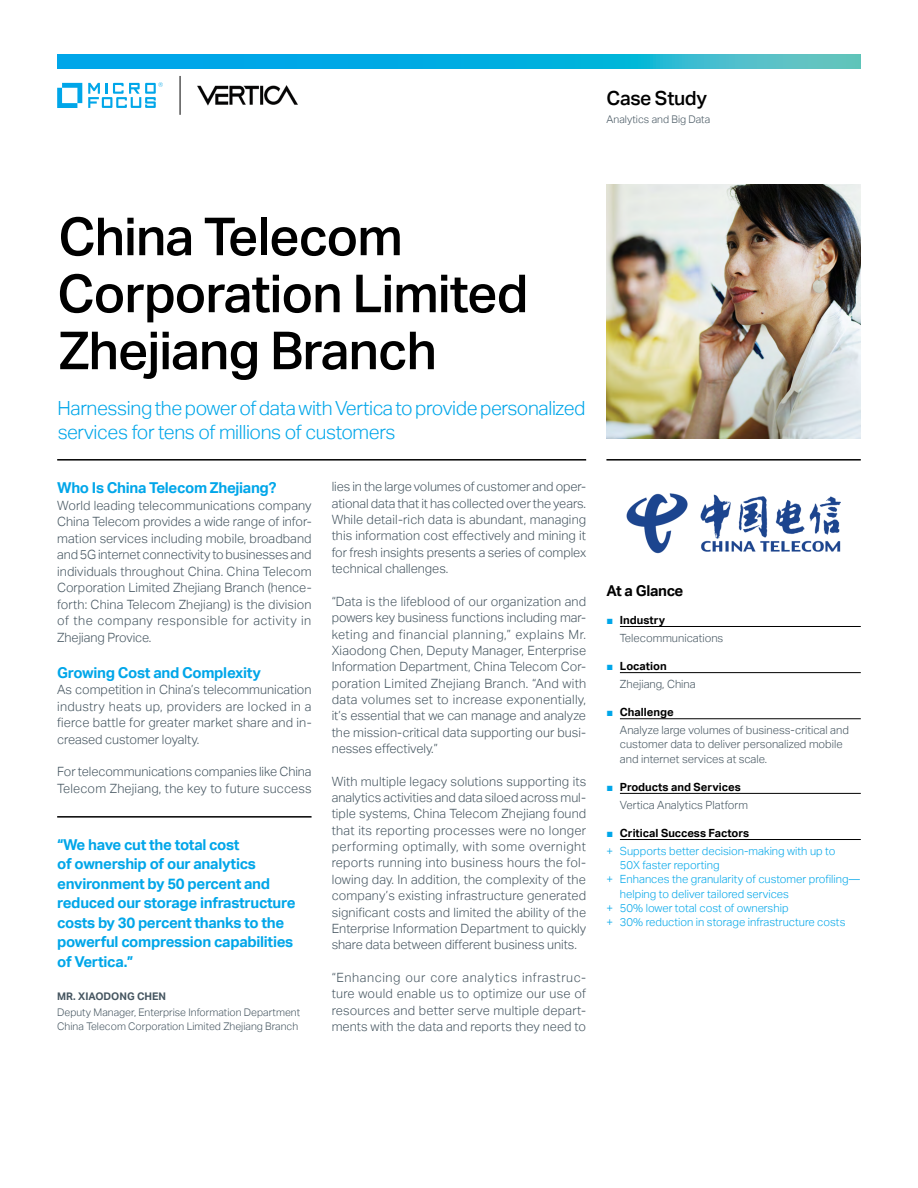
<style>
.page{position:relative;width:918px;height:1188px;background:#fff}
.page>*{position:absolute;margin:0;border:0;box-sizing:border-box;transform-origin:0 0}
.headline_35_38{font:500 52.5px/57px "Aktiv Grotesk";letter-spacing:-.02em;color:#000}
.intro1_13_16-light_b{font:300 19.5px/24px "Aktiv Grotesk";letter-spacing:-.02em;color:#00a6e9}
.collateral_name_13_1{font:500 19.5px "Aktiv Grotesk";letter-spacing:-.02em;color:#000}
.pull_quote_10_13-blu{font:700 15px/19.5px "Aktiv Grotesk";letter-spacing:-.02em;color:#00a6e9}
.subhead_10_13-blue{font:700 15px "Aktiv Grotesk";letter-spacing:-.02em;color:#00a6e9}
.body_8_5_11-grey{font:700 15px "Aktiv Grotesk";letter-spacing:-.02em;color:#00a6e9}
.subhead_10_13{font:700 15px "Aktiv Grotesk";letter-spacing:-.02em;color:#000}
.body_8_5_11-grey-2{font:300 12.75px/16.4px "Aktiv Grotesk";letter-spacing:-.005em;color:#455560;text-align:justify}
.t1{font:300 11.25px/14.2px "Aktiv Grotesk";color:#00a6e9}
.caption_7_5_9_5_inde{font:300 11.25px/14.2px "Aktiv Grotesk";color:#455560}
.t2{font:700 11.25px "Aktiv Grotesk";color:#000}
.quote_title_7_11-gre{font:300 10.5px "Aktiv Grotesk";color:#455560}
.quote_company_7_9_5{font:300 10.5px "Aktiv Grotesk";color:#455560}
.caption_7_9_5-grey{font:300 10.5px "Aktiv Grotesk";color:#455560}
.quote_name_caps_7_11{font:700 10.5px "Aktiv Grotesk";color:#455560}
.s1{font-family:"Arial";font-weight:400;color:#00a6e9}
</style>
<div class="page">
<hr style="left:57px;top:459px;width:529px;height:2px;background:#000">
<hr style="left:606px;top:459px;width:255px;height:2px;background:#000">
<img style="left:606px;top:184px;width:255px;height:255px">
<hr style="left:620px;top:626px;width:241px;height:1px;background:#000">
<hr style="left:620px;top:672px;width:241px;height:1px;background:#000">
<hr style="left:620px;top:719px;width:241px;height:1px;background:#000">
<hr style="left:620px;top:793px;width:241px;height:1px;background:#000">
<hr style="left:620px;top:839px;width:241px;height:1px;background:#000">
<hr style="left:57px;top:816px;width:255px;height:2px;background:#000">
<svg style="left:57px;top:54px;width:804px;height:15px;background:#14b0dc"></svg>
<svg style="left:57px;top:83px;width:25px;height:25px"></svg>
<svg style="left:88px;top:82px;width:75px;height:26px"></svg>
<hr style="left:180px;top:76px;width:1px;height:39px;background:#000">
<img style="left:197px;top:85px;width:101px;height:21px">
<img style="left:626px;top:493px;width:215px;height:61px">
<p class="collateral_name_13_1" style="left:607px;top:87px;width:102px">Case Study</p>
<p class="caption_7_9_5-grey" style="left:607px;top:113px;width:105px">Analytics and Big Data</p>
<p class="headline_35_38" style="left:57px;top:209px;width:473px">China Telecom<br>Corporation Limited<br>Zhejiang Branch</p>
<p class="intro1_13_16-light_b" style="left:58px;top:396px;width:530px">Harnessing the power of data with Vertica to provide personalized services for tens of millions of customers</p>
<p class="subhead_10_13-blue" style="left:57px;top:479px;width:221px">Who Is China Telecom Zhejiang?</p>
<p class="body_8_5_11-grey-2" style="left:57px;top:497px;width:256px">World leading telecommunications company China Telecom provides a wide range of infor&shy;mation services including mobile, broadband and 5G internet connectivity to businesses and individuals throughout China. China Telecom Corporation Limited Zhejiang Branch (hence&shy;forth: China Telecom Zhejiang) is the division of the company responsible for activity in Zhejiang Provice.</p>
<p class="body_8_5_11-grey" style="left:57px;top:664px;width:205px">Growing Cost and Complexity</p>
<p class="body_8_5_11-grey-2" style="left:57px;top:681px;width:256px">As competition in China’s telecommunication industry heats up, providers are locked in a fierce battle for greater market share and in&shy;creased customer loyalty.</p>
<p class="body_8_5_11-grey-2" style="left:57px;top:764px;width:256px">For telecommunications companies like China<br>Telecom Zhejiang, the key to future success</p>
<p class="pull_quote_10_13-blu" style="left:57px;top:835px;width:240px">“We have cut the total cost<br>of ownership of our analytics environment by 50 percent and reduced our storage infrastructure costs by 30 percent thanks to the powerful compression capabilities of Vertica.”</p>
<p class="quote_name_caps_7_11" style="left:57px;top:990px;width:110px">MR. XIAODONG CHEN</p>
<p class="quote_title_7_11-gre" style="left:57px;top:1006px;width:245px">Deputy Manager, Enterprise Information Department</p>
<p class="quote_company_7_9_5" style="left:57px;top:1021px;width:243px">China Telecom Corporation Limited Zhejiang Branch</p>
<p class="body_8_5_11-grey-2" style="left:332px;top:479px;width:256px">lies in the large volumes of customer and oper&shy;ational data that it has collected over the years.<br>While detail-rich data is abundant, managing this information cost effectively and mining it for fresh insights presents a series of complex technical challenges.</p>
<p class="body_8_5_11-grey-2" style="left:332px;top:593px;width:256px">“Data is the lifeblood of our organization and powers key business functions including mar&shy;keting and financial planning,” explains Mr.<br>Xiaodong Chen, Deputy Manager, Enterprise Information Department, China Telecom Cor&shy;poration Limited Zhejiang Branch. “And with data volumes set to increase exponentially, it’s essential that we can manage and analyze the mission-critical data supporting our busi&shy;nesses effectively.”</p>
<p class="body_8_5_11-grey-2" style="left:332px;top:773px;width:256px">With multiple legacy solutions supporting its analytics activities and data siloed across mul&shy;tiple systems, China Telecom Zhejiang found that its reporting processes were no longer performing optimally, with some overnight reports running into business hours the fol&shy;lowing day. In addition, the complexity of the company’s existing infrastructure generated significant costs and limited the ability of the Enterprise Information Department to quickly share data between different business units.</p>
<p class="body_8_5_11-grey-2" style="left:332px;top:969px;width:256px">“Enhancing our core analytics infrastruc&shy;ture would enable us to optimize our use of resources and better serve multiple depart&shy;ments with the data and reports they need to</p>
<p class="subhead_10_13" style="left:606px;top:582px;width:79px">At a Glance</p>
<p class="t2" style="left:606px;top:614px;width:60px"><span class="s1">■</span> Industry</p>
<p class="caption_7_5_9_5_inde" style="left:620px;top:631px;width:105px">Telecommunications</p>
<p class="t2" style="left:606px;top:660px;width:62px"><span class="s1">■</span> Location</p>
<p class="caption_7_5_9_5_inde" style="left:620px;top:677px;width:77px">Zhejiang, China</p>
<p class="t2" style="left:606px;top:706px;width:69px"><span class="s1">■</span> Challenge</p>
<p class="caption_7_5_9_5_inde" style="left:620px;top:723px;width:231px">Analyze large volumes of business-critical and customer data to deliver personalized mobile and internet services at scale.</p>
<p class="t2" style="left:606px;top:781px;width:136px"><span class="s1">■</span> Products and Services</p>
<p class="caption_7_5_9_5_inde" style="left:620px;top:798px;width:130px">Vertica Analytics Platform</p>
<p class="t2" style="left:606px;top:827px;width:144px"><span class="s1">■</span> Critical Success Factors</p>
<p class="t1" style="left:620px;top:844px;width:217px;text-indent:-14px">+ Supports better decision-making with up to<br>50X faster reporting</p>
<p class="t1" style="left:620px;top:872px;width:242px;text-indent:-14px">+ Enhances the granularity of customer profiling— helping to deliver tailored services</p>
<p class="t1" style="left:606px;top:901px;width:184px">+ 50% lower total cost of ownership</p>
<p class="t1" style="left:606px;top:915px;width:241px">+ 30% reduction in storage infrastructure costs</p>
</div>
